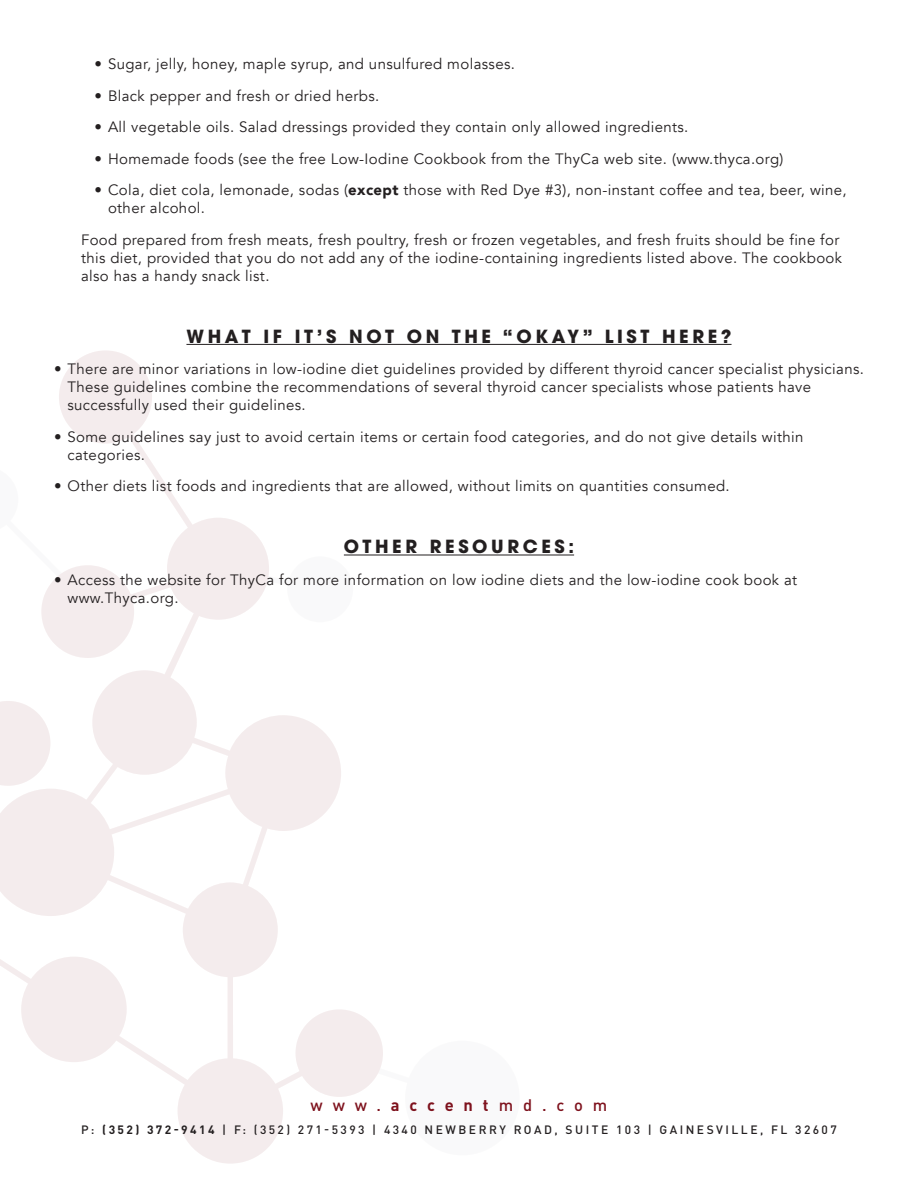
<style>
.page{position:relative;width:918px;height:1188px;background:#fff}
.page>*{position:absolute;margin:0;border:0;box-sizing:border-box;transform-origin:0 0}
.t1{font:700 18px "ITC Avant Garde Pro";letter-spacing:.2em;color:#231f20}
.t2{font:500 16.5px "DINOT";letter-spacing:.6em;color:#7e121d}
.t3{font:15px/18px "Avenir";letter-spacing:.025em;color:#231f20}
.t4{font:500 12px "DINOT";letter-spacing:.205em;color:#231f20}
.s1{font-weight:900}
.s2{font-weight:700}
</style>
<div class="page">
<svg style="left:0;top:350px;width:383px;height:814px"></svg>
<svg style="left:0;top:701px;width:50px;height:85px"></svg>
<hr style="left:186px;top:344px;width:546px;height:1px;background:#231f20">
<hr style="left:344px;top:555px;width:230px;height:1px;background:#231f20">
<p class="t3" style="left:94px;top:55px;width:422px">• Sugar, jelly, honey, maple syrup, and unsulfured molasses.</p>
<p class="t3" style="left:94px;top:87px;width:286px">• Black pepper and fresh or dried herbs.</p>
<p class="t3" style="left:94px;top:118px;width:595px">• All vegetable oils. Salad dressings provided they contain only allowed ingredients.</p>
<p class="t3" style="left:94px;top:150px;width:690px">• Homemade foods (see the free Low-Iodine Cookbook from the ThyCa web site. (www.thyca.org)</p>
<p class="t3" style="left:108px;top:181px;width:740px;text-indent:-14px">• Cola, diet cola, lemonade, sodas (<span class="s1">except</span> those with Red Dye #3), non-instant coffee and tea, beer, wine, other alcohol.</p>
<p class="t3" style="left:81px;top:231px;width:763px">Food prepared from fresh meats, fresh poultry, fresh or frozen vegetables, and fresh fruits should be fine for this diet, provided that you do not add any of the iodine-containing ingredients listed above. The cookbook also has a handy snack list.</p>
<p class="t1" style="left:186px;top:324px;width:547px">WHAT IF IT’S NOT ON THE “OKAY” LIST HERE?</p>
<p class="t3" style="left:68px;top:360px;width:798px;text-indent:-14px">• There are minor variations in low-iodine diet guidelines provided by different thyroid cancer specialist physicians.<br>These guidelines combine the recommendations of several thyroid cancer specialists whose patients have successfully used their guidelines.</p>
<p class="t3" style="left:68px;top:428px;width:737px;text-indent:-14px">• Some guidelines say just to avoid certain items or certain food categories, and do not give details within categories.</p>
<p class="t3" style="left:54px;top:477px;width:677px">• Other diets list foods and ingredients that are allowed, without limits on quantities consumed.</p>
<p class="t1" style="left:344px;top:535px;width:232px">OTHER RESOURCES:</p>
<p class="t3" style="left:68px;top:571px;width:731px;text-indent:-14px">• Access the website for ThyCa for more information on low iodine diets and the low-iodine cook book at www.Thyca.org.</p>
<p class="t2" style="left:311px;top:1095px;width:298px">www.<span class="s2">accent</span>md.com</p>
<p class="t4" style="left:81px;top:1122px;width:757px">P: <span class="s2">(352) 372-9414</span> | F: (352) 271-5393 | 4340 NEWBERRY ROAD, SUITE 103 | GAINESVILLE, FL 32607</p>
</div>
